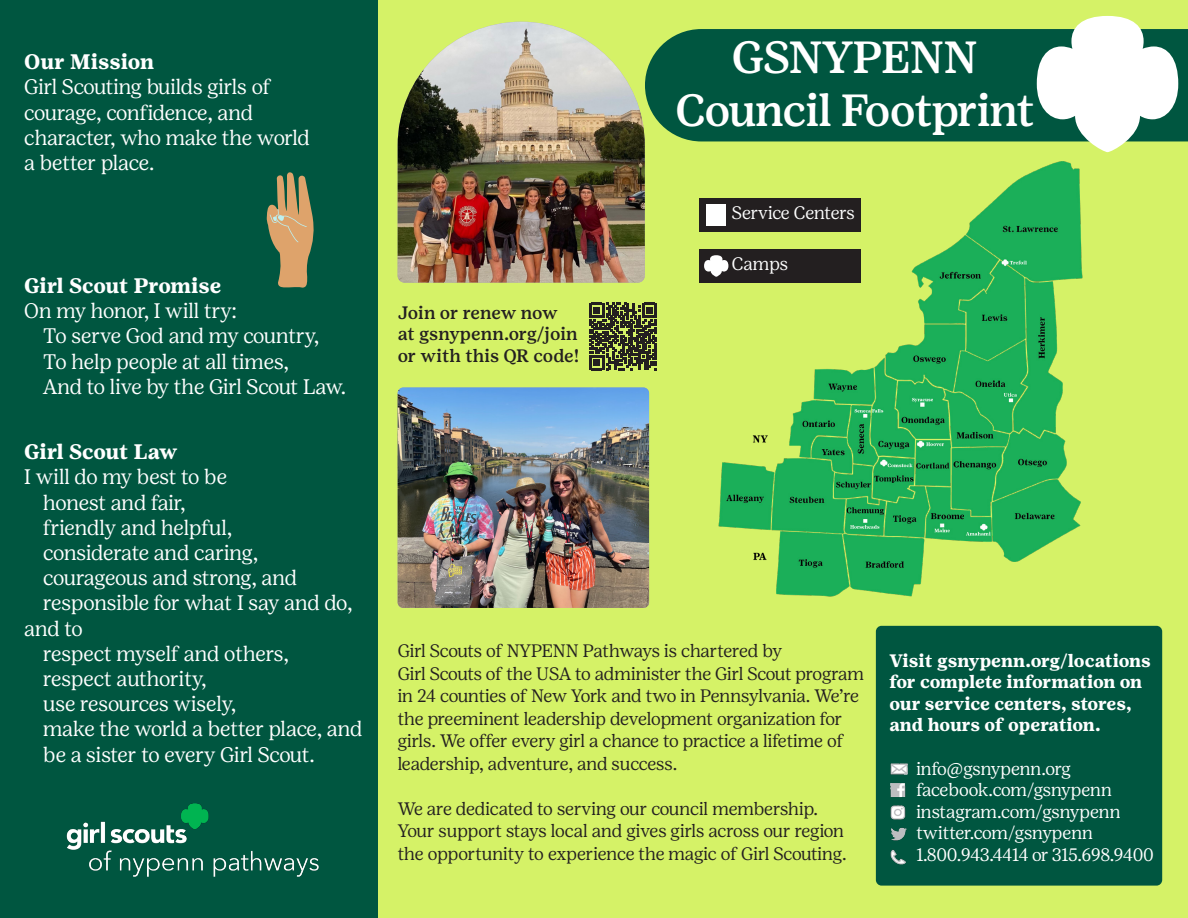
<style>
.page{position:relative;width:1188px;height:918px;background:#fff}
.page>*{position:absolute;margin:0;border:0;box-sizing:border-box;transform-origin:0 0}
.t1{font:500 45px "Girl Scout Text";letter-spacing:-.03em;color:#fff}
.t2{font:300 21px/25.2px "Girl Scout Display";letter-spacing:-.01em;color:#fff}
.t3{font:700 21px "Girl Scout Text";letter-spacing:-.01em;color:#fff}
.t4{font:300 18px/22.5px "Girl Scout Display";letter-spacing:-.01em;color:#231f20}
.t5{font:300 18px "Girl Scout Display";letter-spacing:-.01em;color:#fff}
.t6{font:700 18px/21.6px "Girl Scout Text";letter-spacing:-.02em;color:#fff}
.t7{font:500 18px/21.6px "Girl Scout Text";color:#231f20}
</style>
<div class="page">
<div style="left:378px;top:0;width:810px;height:918px;background:#d5f267"></div>
<div style="left:0;top:0;width:378px;height:918px;background:#005640"></div>
<img style="left:66px;top:803px;width:253px;height:74px">
<svg style="left:267px;top:172px;width:47px;height:116px"></svg>
<img style="left:695px;top:141px;width:413px;height:456px">
<div style="left:699px;top:198px;width:161px;height:33px;background:#231f20"></div>
<div style="left:699px;top:249px;width:161px;height:34px;background:#231f20"></div>
<div style="left:706px;top:204px;width:20px;height:21px;background:#fff"></div>
<svg style="left:704px;top:255px;width:24px;height:22px"></svg>
<svg style="left:590px;top:303px;width:67px;height:67px"></svg>
<div style="left:876px;top:626px;width:286px;height:260px;background:#005640;border-radius:6px"></div>
<img style="left:890px;top:763px;width:18px;height:102px">
<img style="left:398px;top:22px;width:247px;height:261px">
<img style="left:398px;top:388px;width:251px;height:220px">
<div style="left:645px;top:29px;width:543px;height:112px;background:#005640"></div>
<svg style="left:1037px;top:16px;width:141px;height:136px;background:#c6dbc5"></svg>
<p class="t3" style="left:24px;top:50px;width:131px">Our Mission</p>
<p class="t2" style="left:24px;top:75px;width:287px">Girl Scouting builds girls of courage, confidence, and character, who make the world a better place.</p>
<p class="t3" style="left:24px;top:273px;width:199px">Girl Scout Promise</p>
<p class="t2" style="left:24px;top:298px;width:214px">On my honor, I will try:</p>
<p class="t2" style="left:43px;top:324px;width:277px">To serve God and my country,</p>
<p class="t2" style="left:43px;top:349px;width:247px">To help people at all times,</p>
<p class="t2" style="left:43px;top:374px;width:304px">And to live by the Girl Scout Law.</p>
<p class="t3" style="left:24px;top:439px;width:155px">Girl Scout Law</p>
<p class="t2" style="left:24px;top:464px;width:204px">I will do my best to be</p>
<p class="t2" style="left:43px;top:490px;width:144px">honest and fair,</p>
<p class="t2" style="left:43px;top:515px;width:190px">friendly and helpful,</p>
<p class="t2" style="left:43px;top:540px;width:216px">considerate and caring,</p>
<p class="t2" style="left:43px;top:565px;width:255px">courageous and strong, and</p>
<p class="t2" style="left:43px;top:590px;width:311px">responsible for what I say and do,</p>
<p class="t2" style="left:24px;top:616px;width:60px">and to</p>
<p class="t2" style="left:43px;top:641px;width:247px">respect myself and others,</p>
<p class="t2" style="left:43px;top:666px;width:165px">respect authority,</p>
<p class="t2" style="left:43px;top:691px;width:195px">use resources wisely,</p>
<p class="t2" style="left:43px;top:716px;width:321px">make the world a better place, and</p>
<p class="t2" style="left:43px;top:742px;width:273px">be a sister to every Girl Scout.</p>
<p class="t1" style="left:732px;top:32px;width:248px">GSNYPENN</p>
<p class="t1" style="left:675px;top:84px;width:361px">Council Footprint</p>
<p class="t7" style="left:398px;top:302px;width:183px">Join or renew now at gsnypenn.org/join or with this QR code!</p>
<p class="t5" style="left:732px;top:203px;width:124px">Service Centers</p>
<p class="t5" style="left:732px;top:254px;width:58px">Camps</p>
<p class="t4" style="left:398px;top:640px;width:468px">Girl Scouts of NYPENN Pathways is chartered by<br>Girl Scouts of the USA to administer the Girl Scout program in 24 counties of New York and two in Pennsylvania. We’re the preeminent leadership development organization for girls. We offer every girl a chance to practice a lifetime of leadership, adventure, and success.</p>
<p class="t4" style="left:398px;top:797px;width:422px">We are dedicated to serving our council membership.</p>
<p class="t4" style="left:398px;top:820px;width:451px">Your support stays local and gives girls across our region the opportunity to experience the magic of Girl Scouting.</p>
<p class="t6" style="left:889px;top:649px;width:263px">Visit gsnypenn.org/locations for complete information on our service centers, stores, and hours of operation.</p>
<p class="t5" style="left:916px;top:758px;width:156px">info@gsnypenn.org</p>
<p class="t5" style="left:916px;top:780px;width:197px">facebook.com/gsnypenn</p>
<p class="t5" style="left:916px;top:801px;width:206px">instagram.com/gsnypenn</p>
<p class="t5" style="left:916px;top:823px;width:178px">twitter.com/gsnypenn</p>
<p class="t5" style="left:916px;top:845px;width:239px">1.800.943.4414 or 315.698.9400</p>
</div>
